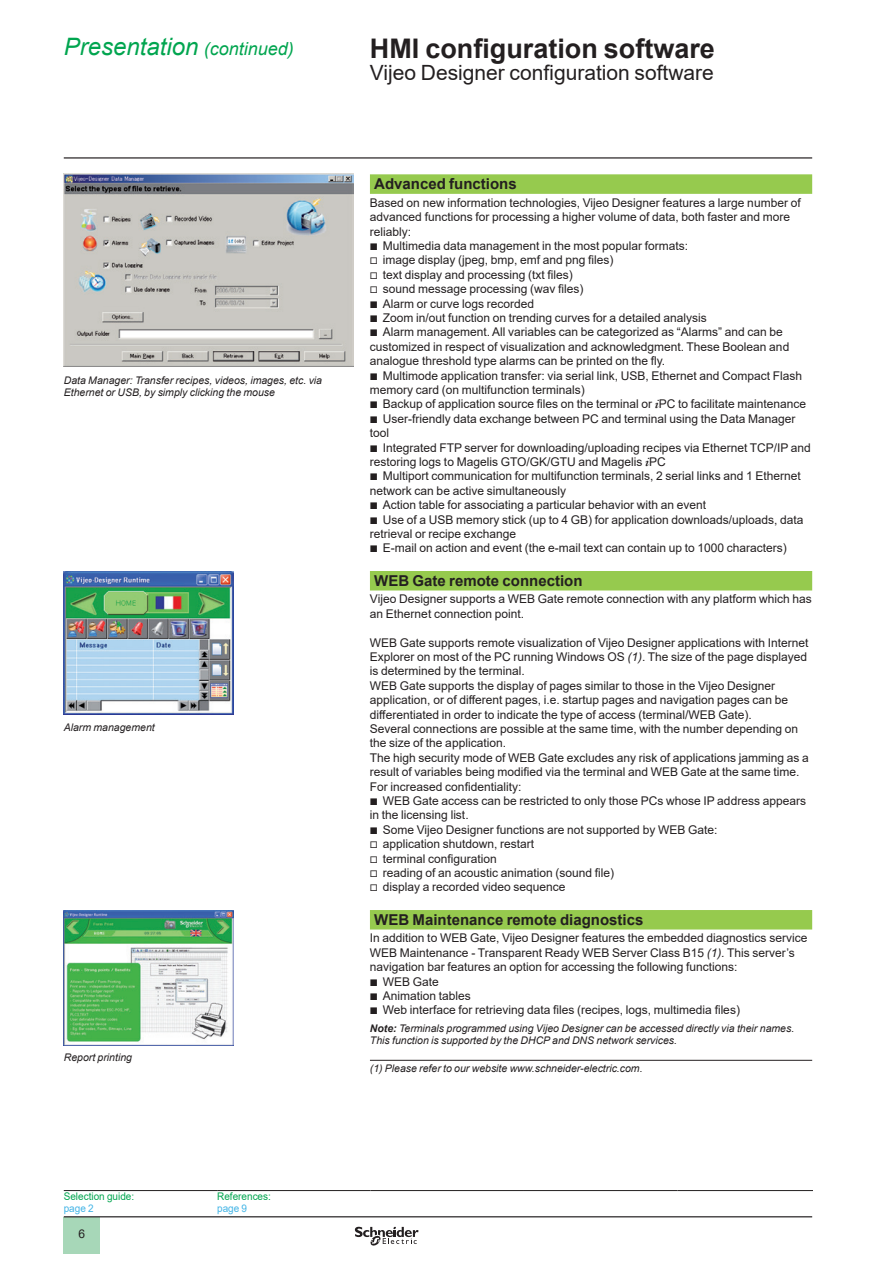
<style>
.page{position:relative;width:893px;height:1263px;background:#fff}
.page>*{position:absolute;margin:0;border:0;box-sizing:border-box;transform-origin:0 0}
._0_TitleLev1Fwd{font:700 27px "Arial";color:#231f20}
._0_TopicFwd{font:italic 24px "Arial";color:#00a54f}
._0_TitleLev2Fwd{font:21px "Arial";color:#231f20}
.Cell_Section_2__10{font:700 15px "Arial";color:#231f20}
._2_Text__8{font:12px/14.4px "Arial";color:#231f20}
._2_Nota__7{font:italic 10.5px/12px "Arial";color:#231f20}
._2_Legend__7{font:italic 10.5px/12px "Arial";color:#231f20}
._2_Note_2{font:italic 10.5px "Arial";color:#231f20}
._0_SeePage{font:10.5px "Arial";color:#00a54f;scale:.95 1}
._0_SeePage-2{font:10.5px "Arial";color:#42b4e6;scale:.95 1}
.s1{font-size:18px}
.s2{font-family:"Graph Schneider"}
.s3{font-family:"Plantin Semibold True";font-style:italic}
.s4{font-style:italic}
.s5{font-weight:700}
</style>
<div class="page">
<hr style="left:64px;top:157px;width:748px;height:2px;background:#231f20">
<div style="left:64px;top:1217px;width:36px;height:37px;background:#a7d7b8"></div>
<hr style="left:64px;top:1216px;width:748px;height:1px;background:#231f20">
<svg style="left:355px;top:1226px;width:64px;height:20px"></svg>
<hr style="left:64px;top:1190px;width:153px;height:1px;background:#231f20">
<hr style="left:217px;top:1190px;width:154px;height:1px;background:#231f20">
<hr style="left:371px;top:1190px;width:153px;height:1px;background:#231f20">
<hr style="left:524px;top:1190px;width:153px;height:1px;background:#231f20">
<hr style="left:677px;top:1190px;width:135px;height:1px;background:#231f20">
<svg style="left:370px;top:174px;width:442px;height:755px"></svg>
<hr style="left:370px;top:1060px;width:442px;height:1px;background:#231f20">
<img style="left:64px;top:174px;width:289px;height:192px">
<img style="left:64px;top:572px;width:170px;height:143px">
<img style="left:64px;top:910px;width:170px;height:135px">
<p class="_0_TopicFwd" style="left:64px;top:31px;width:232px">Presentation <span class="s1">(continued)</span></p>
<p class="_0_TitleLev1Fwd" style="left:370px;top:29px;width:347px">HMI configuration software</p>
<p class="_0_TitleLev2Fwd" style="left:370px;top:58px;width:345px">Vijeo Designer configuration software</p>
<p class="_2_Legend__7" style="left:64px;top:374px;width:260px">Data Manager: Transfer recipes, videos, images, etc. via<br>Ethernet or USB, by simply clicking the mouse</p>
<p class="_2_Legend__7" style="left:64px;top:722px;width:93px">Alarm management</p>
<p class="_2_Legend__7" style="left:64px;top:1051px;width:70px">Report printing</p>
<p class="_0_SeePage" style="left:64px;top:1189px;width:76px">Selection guide:</p>
<p class="_0_SeePage-2" style="left:64px;top:1201px;width:33px">page 2</p>
<p class="_2_Text__8" style="left:79px;top:1226px;width:8px">6</p>
<p class="_0_SeePage" style="left:217px;top:1189px;width:58px">References:</p>
<p class="_0_SeePage-2" style="left:217px;top:1201px;width:33px">page 9</p>
<p class="Cell_Section_2__10" style="left:374px;top:173px;width:144px">Advanced functions</p>
<p class="_2_Text__8" style="left:370px;top:195px;width:432px">Based on new information technologies, Vijeo Designer features a large number of advanced functions for processing a higher volume of data, both faster and more reliably:</p>
<p class="_2_Text__8" style="left:370px;top:238px;width:320px"><span class="s2">b</span> Multimedia data management in the most popular formats:</p>
<p class="_2_Text__8" style="left:370px;top:253px;width:245px"><span class="s2">v</span> image display (jpeg, bmp, emf and png files)</p>
<p class="_2_Text__8" style="left:370px;top:267px;width:204px"><span class="s2">v</span> text display and processing (txt files)</p>
<p class="_2_Text__8" style="left:370px;top:282px;width:215px"><span class="s2">v</span> sound message processing (wav files)</p>
<p class="_2_Text__8" style="left:370px;top:296px;width:166px"><span class="s2">b</span> Alarm or curve logs recorded</p>
<p class="_2_Text__8" style="left:370px;top:310px;width:338px"><span class="s2">b</span> Zoom in/out function on trending curves for a detailed analysis</p>
<p class="_2_Text__8" style="left:370px;top:325px;width:421px"><span class="s2">b</span> Alarm management. All variables can be categorized as “Alarms” and can be customized in respect of visualization and acknowledgment. These Boolean and analogue threshold type alarms can be printed on the fly.</p>
<p class="_2_Text__8" style="left:370px;top:368px;width:434px"><span class="s2">b</span> Multimode application transfer: via serial link, USB, Ethernet and Compact Flash memory card (on multifunction terminals)</p>
<p class="_2_Text__8" style="left:370px;top:397px;width:438px"><span class="s2">b</span> Backup of application source files on the terminal or <span class="s3">i</span>PC to facilitate maintenance</p>
<p class="_2_Text__8" style="left:370px;top:411px;width:427px"><span class="s2">b</span> User-friendly data exchange between PC and terminal using the Data Manager tool</p>
<p class="_2_Text__8" style="left:370px;top:440px;width:442px"><span class="s2">b</span> Integrated FTP server for downloading/uploading recipes via Ethernet TCP/IP and restoring logs to Magelis GTO/GK/GTU and Magelis <span class="s3">i</span>PC</p>
<p class="_2_Text__8" style="left:370px;top:469px;width:432px"><span class="s2">b</span> Multiport communication for multifunction terminals, 2 serial links and 1 Ethernet network can be active simultaneously</p>
<p class="_2_Text__8" style="left:370px;top:498px;width:338px"><span class="s2">b</span> Action table for associating a particular behavior with an event</p>
<p class="_2_Text__8" style="left:370px;top:512px;width:435px"><span class="s2">b</span> Use of a USB memory stick (up to 4 GB) for application downloads/uploads, data retrieval or recipe exchange</p>
<p class="_2_Text__8" style="left:370px;top:541px;width:418px"><span class="s2">b</span> E-mail on action and event (the e-mail text can contain up to 1000 characters)</p>
<p class="Cell_Section_2__10" style="left:374px;top:570px;width:210px">WEB Gate remote connection</p>
<p class="_2_Text__8" style="left:370px;top:592px;width:443px">Vijeo Designer supports a WEB Gate remote connection with any platform which has an Ethernet connection point.</p>
<p class="_2_Text__8" style="left:370px;top:635px;width:440px;text-align:justify">WEB Gate supports remote visualization of Vijeo Designer applications with Internet Explorer on most of the PC running Windows OS <span class="s4">(1)</span>. The size of the page displayed is determined by the terminal.</p>
<p class="_2_Text__8" style="left:370px;top:678px;width:420px">WEB Gate supports the display of pages similar to those in the Vijeo Designer application, or of different pages, i.e. startup pages and navigation pages can be differentiated in order to indicate the type of access (terminal/WEB Gate).</p>
<p class="_2_Text__8" style="left:370px;top:721px;width:430px">Several connections are possible at the same time, with the number depending on the size of the application.</p>
<p class="_2_Text__8" style="left:370px;top:750px;width:440px">The high security mode of WEB Gate excludes any risk of applications jamming as a result of variables being modified via the terminal and WEB Gate at the same time.</p>
<p class="_2_Text__8" style="left:370px;top:779px;width:153px">For increased confidentiality:</p>
<p class="_2_Text__8" style="left:370px;top:793px;width:438px"><span class="s2">b</span> WEB Gate access can be restricted to only those PCs whose IP address appears in the licensing list.</p>
<p class="_2_Text__8" style="left:370px;top:822px;width:349px"><span class="s2">b</span> Some Vijeo Designer functions are not supported by WEB Gate:</p>
<p class="_2_Text__8" style="left:370px;top:837px;width:166px"><span class="s2">v</span> application shutdown, restart</p>
<p class="_2_Text__8" style="left:370px;top:851px;width:128px"><span class="s2">v</span> terminal configuration</p>
<p class="_2_Text__8" style="left:370px;top:865px;width:246px"><span class="s2">v</span> reading of an acoustic animation (sound file)</p>
<p class="_2_Text__8" style="left:370px;top:880px;width:197px"><span class="s2">v</span> display a recorded video sequence</p>
<p class="Cell_Section_2__10" style="left:374px;top:909px;width:271px">WEB Maintenance remote diagnostics</p>
<p class="_2_Text__8" style="left:370px;top:931px;width:439px">In addition to WEB Gate, Vijeo Designer features the embedded diagnostics service<br>WEB Maintenance - Transparent Ready WEB Server Class B15 <span class="s4">(1).</span> This server’s navigation bar features an option for accessing the following functions:</p>
<p class="_2_Text__8" style="left:370px;top:974px;width:70px"><span class="s2">b</span> WEB Gate</p>
<p class="_2_Text__8" style="left:370px;top:988px;width:102px"><span class="s2">b</span> Animation tables</p>
<p class="_2_Text__8" style="left:370px;top:1003px;width:372px"><span class="s2">b</span> Web interface for retrieving data files (recipes, logs, multimedia files)</p>
<p class="_2_Nota__7" style="left:370px;top:1022px;width:424px"><span class="s5">Note:</span> Terminals programmed using Vijeo Designer can be accessed directly via their names.<br>This function is supported by the DHCP and DNS network services.</p>
<p class="_2_Note_2" style="left:370px;top:1061px;width:272px">(1) Please refer to our website www. schneider-electric. com.</p>
</div>
